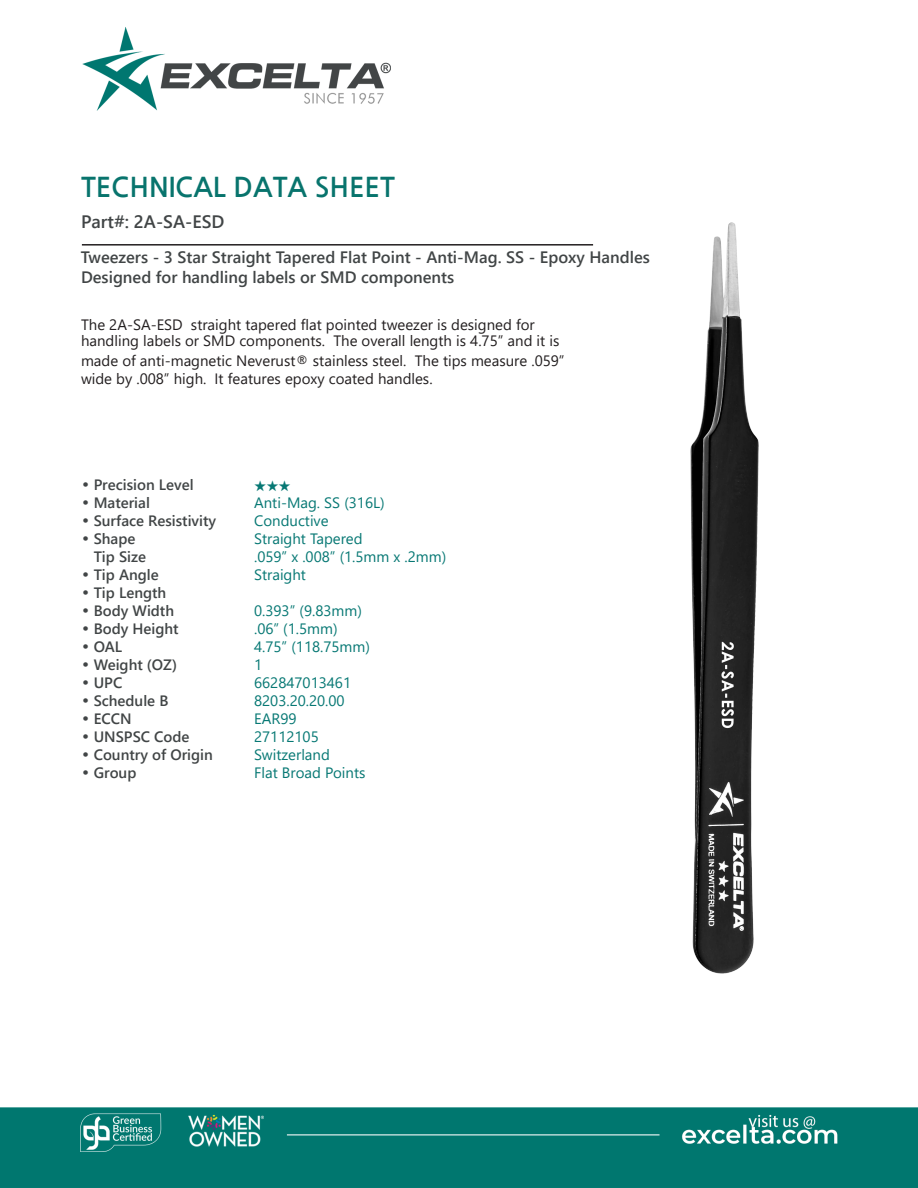
<style>
.page{position:relative;width:918px;height:1188px;background:#fff}
.page>*{position:absolute;margin:0;border:0;box-sizing:border-box;transform-origin:0 0}
.t1{font:700 27px "Nanum Gothic";color:#08746d}
.t2{font:700 18px "Yu Gothic UI";color:#414546}
.t3{font:700 16.5px/19.8px "Yu Gothic UI";color:#414546}
.t4{font:15px/16.8px "Yu Gothic UI";color:#231f20}
.CT_s_CTM{font:15px "Yu Gothic UI";color:#077874}
.CT_s_CTM-2{font:700 15px "Yu Gothic UI";color:#414546}
.CT_s_CTM-3{font:500 15px "ITC Zapf Dingbats";color:#077874}
.s1{font-family:"Century Gothic";font-weight:400}
</style>
<div class="page">
<img style="left:0;top:27px;width:918px;height:1161px">
<img style="left:690px;top:222px;width:69px;height:751px">
<hr style="left:82px;top:244px;width:511px;height:2px;background:#231f20">
<p class="t1" style="left:81px;top:173px;width:315px">TECHNICAL DATA SHEET</p>
<p class="t2" style="left:81px;top:212px;width:145px">Part#: 2A-SA-ESD</p>
<p class="t3" style="left:81px;top:247px;width:570px">Tweezers - 3 Star Straight Tapered Flat Point - Anti-Mag. SS - Epoxy Handles<br>Designed for handling labels or SMD components</p>
<p class="t4" style="left:81px;top:314px;width:480px">The 2A-SA-ESD straight tapered flat pointed tweezer is designed for handling labels or SMD components. The overall length is 4.75” and it is</p>
<p class="t4" style="left:81px;top:349px;width:485px;line-height:18px">made of anti-magnetic Neverust® stainless steel. The tips measure .059” wide by .008” high. It features epoxy coated handles.</p>
<p class="CT_s_CTM-2" style="left:81px;top:476px;width:114px"><span class="s1">•</span> Precision Level</p>
<p class="CT_s_CTM-3" style="left:254px;top:479px;width:38px">★★★</p>
<p class="CT_s_CTM-2" style="left:81px;top:494px;width:70px"><span class="s1">•</span> Material</p>
<p class="CT_s_CTM" style="left:254px;top:489px;width:132px">Anti-Mag. SS (316L)</p>
<p class="CT_s_CTM-2" style="left:81px;top:512px;width:137px"><span class="s1">•</span> Surface Resistivity</p>
<p class="CT_s_CTM" style="left:254px;top:507px;width:76px">Conductive</p>
<p class="CT_s_CTM-2" style="left:81px;top:530px;width:56px"><span class="s1">•</span> Shape</p>
<p class="CT_s_CTM" style="left:254px;top:525px;width:110px">Straight Tapered</p>
<p class="CT_s_CTM-2" style="left:94px;top:548px;width:54px">Tip Size</p>
<p class="CT_s_CTM" style="left:254px;top:543px;width:194px">.059” x .008” (1.5mm x .2mm)</p>
<p class="CT_s_CTM-2" style="left:81px;top:566px;width:79px"><span class="s1">•</span> Tip Angle</p>
<p class="CT_s_CTM" style="left:254px;top:561px;width:53px">Straight</p>
<p class="CT_s_CTM-2" style="left:81px;top:584px;width:87px"><span class="s1">•</span> Tip Length</p>
<p class="CT_s_CTM-2" style="left:81px;top:602px;width:95px"><span class="s1">•</span> Body Width</p>
<p class="CT_s_CTM" style="left:254px;top:597px;width:109px">0.393” (9.83mm)</p>
<p class="CT_s_CTM-2" style="left:81px;top:620px;width:99px"><span class="s1">•</span> Body Height</p>
<p class="CT_s_CTM" style="left:254px;top:615px;width:85px">.06” (1.5mm)</p>
<p class="CT_s_CTM-2" style="left:81px;top:638px;width:43px"><span class="s1">•</span> OAL</p>
<p class="CT_s_CTM" style="left:254px;top:633px;width:117px">4.75” (118.75mm)</p>
<p class="CT_s_CTM-2" style="left:81px;top:656px;width:98px"><span class="s1">•</span> Weight (OZ)</p>
<p class="CT_s_CTM" style="left:254px;top:651px;width:10px">1</p>
<p class="CT_s_CTM-2" style="left:81px;top:674px;width:43px"><span class="s1">•</span> UPC</p>
<p class="CT_s_CTM" style="left:254px;top:669px;width:99px">662847013461</p>
<p class="CT_s_CTM-2" style="left:81px;top:692px;width:89px"><span class="s1">•</span> Schedule B</p>
<p class="CT_s_CTM" style="left:254px;top:687px;width:92px">8203.20.20.00</p>
<p class="CT_s_CTM-2" style="left:81px;top:710px;width:52px"><span class="s1">•</span> ECCN</p>
<p class="CT_s_CTM" style="left:254px;top:705px;width:44px">EAR99</p>
<p class="CT_s_CTM-2" style="left:81px;top:728px;width:110px"><span class="s1">•</span> UNSPSC Code</p>
<p class="CT_s_CTM" style="left:254px;top:723px;width:66px">27112105</p>
<p class="CT_s_CTM-2" style="left:81px;top:746px;width:133px"><span class="s1">•</span> Country of Origin</p>
<p class="CT_s_CTM" style="left:254px;top:741px;width:77px">Switzerland</p>
<p class="CT_s_CTM-2" style="left:81px;top:764px;width:57px"><span class="s1">•</span> Group</p>
<p class="CT_s_CTM" style="left:254px;top:759px;width:113px">Flat Broad Points</p>
</div>
